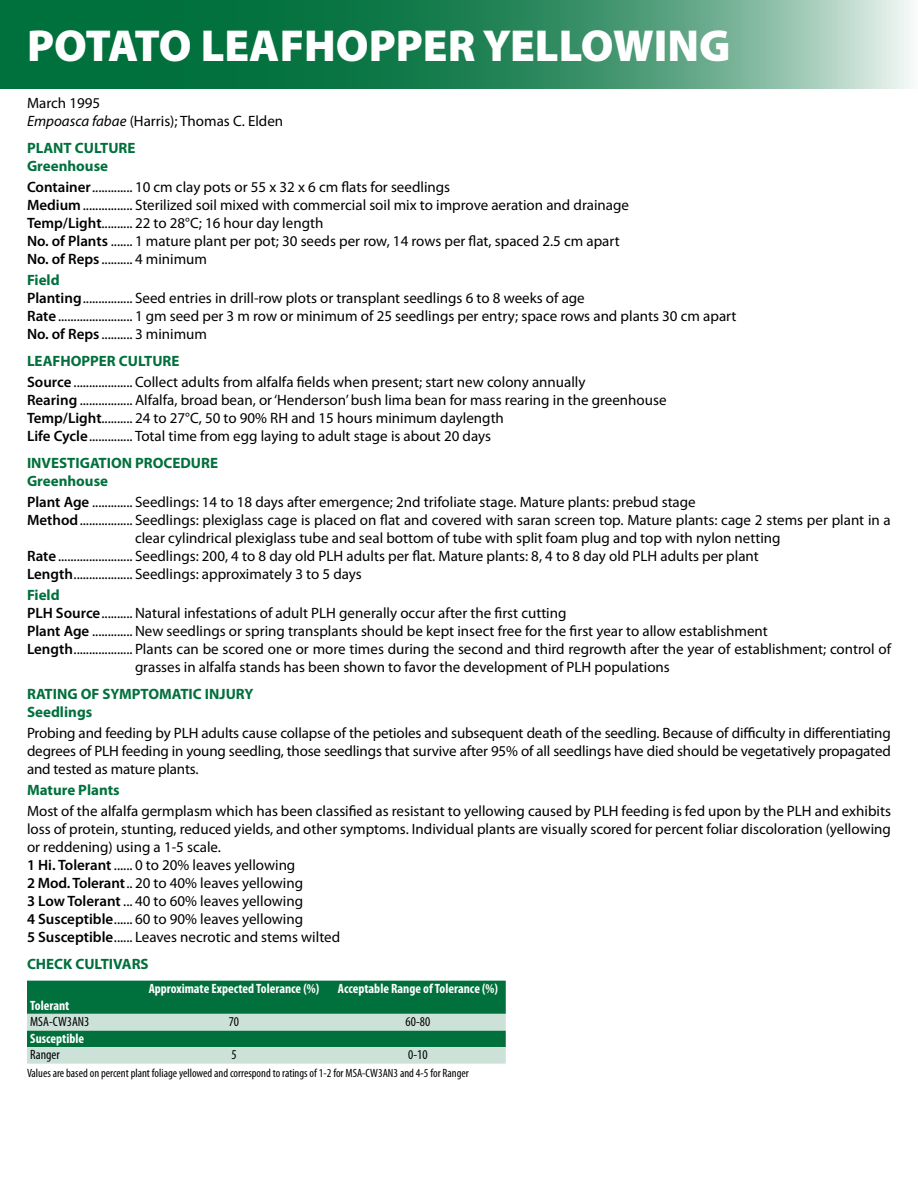
<style>
.page{position:relative;width:918px;height:1188px;background:#fff}
.page>*{position:absolute;margin:0;border:0;box-sizing:border-box;transform-origin:0 0}
.t1{font:900 45px "Myriad Pro";color:#fff}
.t2{font:15px/18px "Myriad Pro";color:#000}
.t3{font:700 15px/18px "Myriad Pro";color:#00703c}
.t4{font:600 15px "Myriad Pro";color:#000}
.t5{font:700 condensed 13.5px "Myriad Pro";color:#fff}
.t6{font:condensed 13.5px "Myriad Pro";color:#000}
.t7{font:condensed 12px "Myriad Pro";color:#000}
.s1{font-style:italic}
.s2{font-weight:600}
.s3{font-weight:700;color:#00703c}
</style>
<div class="page">
<svg style="left:0;top:0;width:911px;height:89px;background:#398f67"></svg>
<svg style="left:27px;top:981px;width:479px;height:83px;background:#549e7c"></svg>
<h1 class="t1" style="left:27px;top:20px;width:705px">POTATO LEAFHOPPER YELLOWING</h1>
<p class="t2" style="left:27px;top:94px;width:258px">March 1995<br><span class="s1">Empoasca fabae</span> (Harris); Thomas C. Elden</p>
<p class="t3" style="left:27px;top:139px;width:110px">PLANT CULTURE<br>Greenhouse</p>
<p class="t2" style="left:27px;top:178px;width:604px"><span class="s2">Container</span>............. 10 cm clay pots or 55 x 32 x 6 cm flats for seedlings<br><span class="s2">Medium</span>................ Sterilized soil mixed with commercial soil mix to improve aeration and drainage <span class="s2">Temp/Light</span>.......... 22 to 28°C; 16 hour day length<br><span class="s2">No. of Plants</span> ....... 1 mature plant per pot; 30 seeds per row, 14 rows per flat, spaced 2.5 cm apart <span class="s2">No. of Reps</span> .......... 4 minimum</p>
<p class="t2" style="left:27px;top:271px;width:711px"><span class="s3">Field<br></span><span class="s2">Planting</span>................ Seed entries in drill-row plots or transplant seedlings 6 to 8 weeks of age<br><span class="s2">Rate</span>........................ 1 gm seed per 3 m row or minimum of 25 seedlings per entry; space rows and plants 30 cm apart <span class="s2">No. of Reps</span> .......... 3 minimum</p>
<p class="t3" style="left:27px;top:352px;width:154px">LEAFHOPPER CULTURE</p>
<p class="t4" style="left:27px;top:373px;width:46px">Source</p>
<p class="t2" style="left:27px;top:373px;width:641px;text-indent:108px">Collect adults from alfalfa fields when present; start new colony annually<br><span class="s2">Rearing</span> ................. Alfalfa, broad bean, or ‘Henderson’ bush lima bean for mass rearing in the greenhouse<br><span class="s2">Temp/Light</span></p>
<p class="t2" style="left:135px;top:409px;width:370px">24 to 27°C, 50 to 90% RH and 15 hours minimum daylength</p>
<p class="t4" style="left:27px;top:427px;width:62px">Life Cycle</p>
<p class="t2" style="left:135px;top:427px;width:358px">Total time from egg laying to adult stage is about 20 days</p>
<p class="t3" style="left:27px;top:454px;width:193px">INVESTIGATION PROCEDURE<br>Greenhouse</p>
<p class="t2" style="left:27px;top:493px;width:670px"><span class="s2">Plant Age</span> ............. Seedlings: 14 to 18 days after emergence; 2nd trifoliate stage. Mature plants: prebud stage<br><span class="s2">Method</span></p>
<p class="t2" style="left:135px;top:511px;width:757px">Seedlings: plexiglass cage is placed on flat and covered with saran screen top. Mature plants: cage 2 stems per plant in a</p>
<p class="t2" style="left:135px;top:529px;width:647px">clear cylindrical plexiglass tube and seal bottom of tube with split foam plug and top with nylon netting</p>
<p class="t2" style="left:27px;top:547px;width:733px"><span class="s2">Rate</span>........................ Seedlings: 200, 4 to 8 day old PLH adults per flat. Mature plants: 8, 4 to 8 day old PLH adults per plant</p>
<p class="t2" style="left:27px;top:565px;width:336px"><span class="s2">Length</span>................... Seedlings: approximately 3 to 5 days</p>
<p class="t2" style="left:27px;top:586px;width:742px"><span class="s3">Field<br></span><span class="s2">PLH Source</span>.......... Natural infestations of adult PLH generally occur after the first cutting<br><span class="s2">Plant Age</span> ............. New seedlings or spring transplants should be kept insect free for the first year to allow establishment <span class="s2">Length</span></p>
<p class="t2" style="left:135px;top:640px;width:758px">Plants can be scored one or more times during the second and third regrowth after the year of establishment; control of grasses in alfalfa stands has been shown to favor the development of PLH populations</p>
<p class="t3" style="left:27px;top:685px;width:228px">RATING OF SYMPTOMATIC INJURY<br>Seedlings</p>
<p class="t2" style="left:27px;top:724px;width:865px;text-align:justify">Probing and feeding by PLH adults cause collapse of the petioles and subsequent death of the seedling. Because of difficulty in differentiating degrees of PLH feeding in young seedling, those seedlings that survive after 95% of all seedlings have died should be vegetatively propagated and tested as mature plants.</p>
<p class="t3" style="left:27px;top:781px;width:94px">Mature Plants</p>
<p class="t2" style="left:27px;top:802px;width:866px">Most of the alfalfa germplasm which has been classified as resistant to yellowing caused by PLH feeding is fed upon by the PLH and exhibits loss of protein, stunting, reduced yields, and other symptoms. Individual plants are visually scored for percent foliar discoloration (yellowing or reddening) using a 1-5 scale.<br><span class="s2">1 Hi. Tolerant</span> ...... 0 to 20% leaves yellowing<br><span class="s2">2 Mod. Tolerant</span>.. 20 to 40% leaves yellowing<br><span class="s2">3 Low Tolerant</span> ... 40 to 60% leaves yellowing<br><span class="s2">4 Susceptible</span>...... 60 to 90% leaves yellowing<br><span class="s2">5 Susceptible</span>...... Leaves necrotic and stems wilted</p>
<p class="t3" style="left:27px;top:955px;width:123px">CHECK CULTIVARS</p>
<p class="t5" style="left:149px;top:980px;width:172px">Approximate Expected Tolerance (%)</p>
<p class="t5" style="left:338px;top:980px;width:162px">Acceptable Range of Tolerance (%)</p>
<p class="t5" style="left:30px;top:997px;width:41px">Tolerant</p>
<p class="t6" style="left:30px;top:1014px;width:61px">MSA-CW3AN3</p>
<p class="t6" style="left:229px;top:1014px;width:12px">70</p>
<p class="t6" style="left:406px;top:1014px;width:26px">60-80</p>
<p class="t5" style="left:30px;top:1030px;width:55px">Susceptible</p>
<p class="t6" style="left:30px;top:1047px;width:31px">Ranger</p>
<p class="t6" style="left:231px;top:1047px;width:7px">5</p>
<p class="t6" style="left:408px;top:1047px;width:21px">0-10</p>
<p class="t7" style="left:27px;top:1066px;width:443px">Values are based on percent plant foliage yellowed and correspond to ratings of 1-2 for MSA-CW3AN3 and 4-5 for Ranger</p>
</div>
